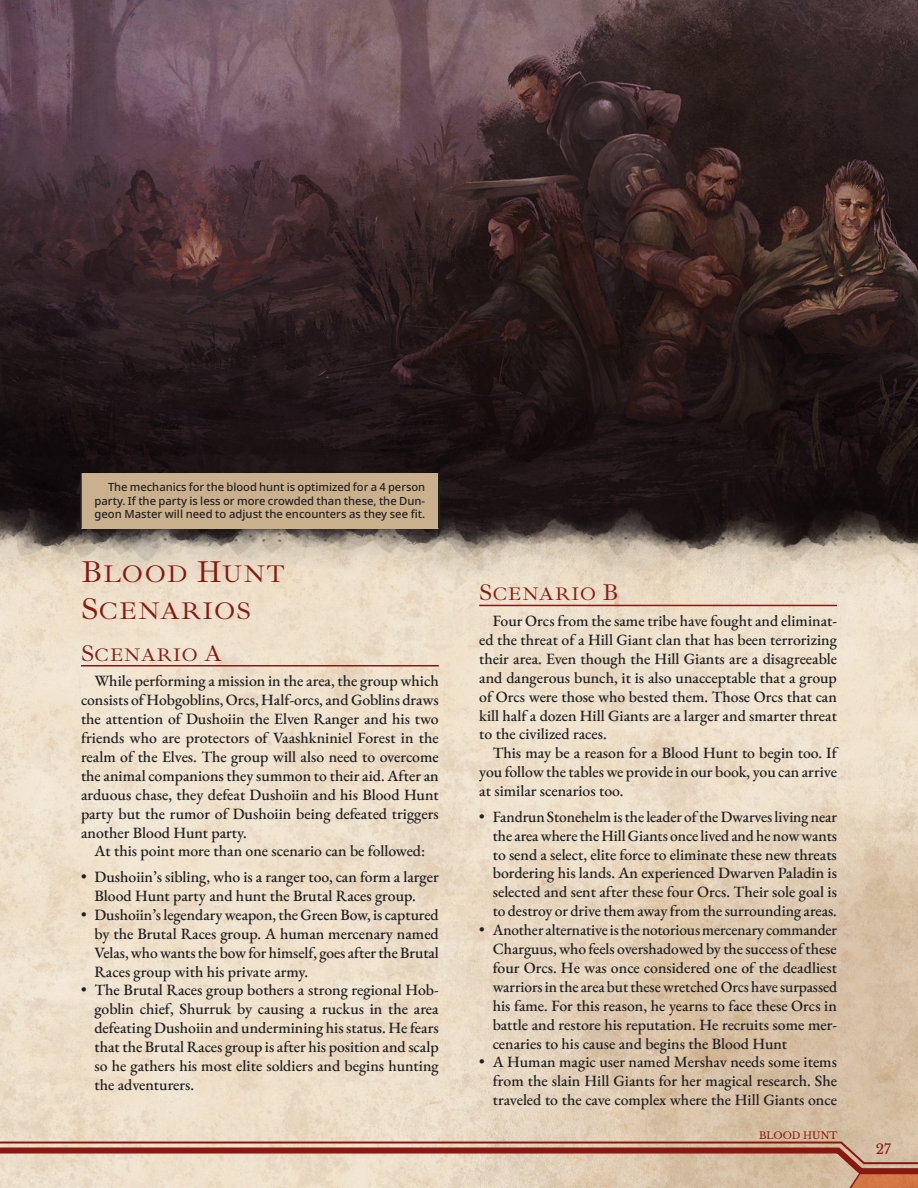
<style>
.page{position:relative;width:918px;height:1188px;background:#fff}
.page>*{position:absolute;margin:0;border:0;box-sizing:border-box;transform-origin:0 0}
.Header_1{font:30.75px/36.9px "Ibarra Real Nova";color:#8a1812}
.Header_2{font:23.25px "Ibarra Real Nova";color:#8a1812}
.Main_Body_Serif{font:500 15.75px/18.9px "EB Garamond";color:#231f20;text-align:justify}
.t1{font:13.5px "Libre Baskerville";color:#8a1812}
.C__Sidebar_Body{font:500 11.25px/13.5px "Noto Sans";color:#231f20;text-align:justify}
.t2{font:9.75px "Libre Baskerville";color:#8a1812}
</style>
<div class="page">
<img style="left:0;top:599px;width:918px;height:541px">
<img style="left:0;top:0;width:918px;height:599px">
<div style="left:427px;top:474px;width:24px;height:68px;background:#231f20;opacity:.45"></div>
<svg style="left:440px;top:480px;width:4px;height:14px"></svg>
<svg style="left:434px;top:522px;width:10px;height:14px"></svg>
<div style="left:69px;top:474px;width:24px;height:68px;background:#231f20;opacity:.45"></div>
<svg style="left:76px;top:480px;width:4px;height:14px"></svg>
<svg style="left:76px;top:522px;width:10px;height:14px"></svg>
<div style="left:81px;top:473px;width:358px;height:56px;background:#c9b18d"></div>
<hr style="left:80px;top:473px;width:2px;height:56px;background:#231f20">
<hr style="left:438px;top:473px;width:2px;height:56px;background:#231f20">
<hr style="left:81px;top:665px;width:358px;height:2px;background:#8a1812">
<hr style="left:479px;top:605px;width:358px;height:1px;background:#8a1812">
<svg style="left:0;top:1140px;width:918px;height:48px;background:#d4b19b"></svg>
<p class="C__Sidebar_Body" style="left:94px;top:481px;width:332px;text-indent:14px">The mechanics for the blood hunt is optimized for a 4 person party. If the party is less or more crowded than these, the Dun&shy;geon Master will need to adjust the encounters as they see fit.</p>
<p class="Header_1" style="left:81px;top:554px;width:206px">Blood Hunt<br>Scenarios</p>
<p class="Header_2" style="left:81px;top:640px;width:142px">Scenario A</p>
<p class="Main_Body_Serif" style="left:81px;top:672px;width:359px;text-indent:14px">While performing a mission in the area, the group which consists of Hobgoblins, Orcs, Half-orcs, and Goblins draws the attention of Dushoiin the Elven Ranger and his two friends who are protectors of Vaashkniniel Forest in the realm of the Elves. The group will also need to overcome the animal companions they summon to their aid. After an arduous chase, they defeat Dushoiin and his Blood Hunt party but the rumor of Dushoiin being defeated triggers another Blood Hunt party.</p>
<p class="Main_Body_Serif" style="left:94px;top:842px;width:332px">At this point more than one scenario can be followed:</p>
<p class="Main_Body_Serif" style="left:81px;top:867px;width:359px;text-align:center">• Dushoiin’s sibling, who is a ranger too, can form a larger<br>Blood Hunt party and hunt the Brutal Races group.</p>
<p class="Main_Body_Serif" style="left:94px;top:905px;width:346px;text-indent:-14px">• Dushoiin’s legendary weapon, the Green Bow, is captured by the Brutal Races group. A human mercenary named Velas, who wants the bow for himself, goes after the Brutal Races group with his private army.</p>
<p class="Main_Body_Serif" style="left:94px;top:981px;width:346px;text-indent:-14px">• The Brutal Races group bothers a strong regional Hob&shy;goblin chief, Shurruk by causing a ruckus in the area defeating Dushoiin and undermining his status. He fears that the Brutal Races group is after his position and scalp so he gathers his most elite soldiers and begins hunting the adventurers.</p>
<p class="Header_2" style="left:479px;top:580px;width:141px">Scenario B</p>
<p class="Main_Body_Serif" style="left:479px;top:611px;width:359px;text-indent:14px">Four Orcs from the same tribe have fought and eliminat&shy;ed the threat of a Hill Giant clan that has been terrorizing their area. Even though the Hill Giants are a disagreeable and dangerous bunch, it is also unacceptable that a group of Orcs were those who bested them. Those Orcs that can kill half a dozen Hill Giants are a larger and smarter threat to the civilized races.</p>
<p class="Main_Body_Serif" style="left:479px;top:744px;width:359px;text-indent:14px">This may be a reason for a Blood Hunt to begin too. If you follow the tables we provide in our book, you can arrive at similar scenarios too.</p>
<p class="Main_Body_Serif" style="left:493px;top:807px;width:346px;text-indent:-14px">• Fandrun Stonehelm is the leader of the Dwarves living near the area where the Hill Giants once lived and he now wants to send a select, elite force to eliminate these new threats bordering his lands. An experienced Dwarven Paladin is selected and sent after these four Orcs. Their sole goal is to destroy or drive them away from the surrounding areas.</p>
<p class="Main_Body_Serif" style="left:493px;top:921px;width:346px;text-indent:-14px">• Another alternative is the notorious mercenary commander Charguus, who feels overshadowed by the success of these four Orcs. He was once considered one of the deadliest warriors in the area but these wretched Orcs have surpassed his fame. For this reason, he yearns to face these Orcs in battle and restore his reputation. He recruits some mer&shy;cenaries to his cause and begins the Blood Hunt</p>
<p class="Main_Body_Serif" style="left:493px;top:1053px;width:346px;text-indent:-14px">• A Human magic user named Mershav needs some items from the slain Hill Giants for her magical research. She traveled to the cave complex where the Hill Giants once</p>
<p class="t2" style="left:759px;top:1129px;width:54px">BLOOD HUN</p>
<p class="t2" style="left:829px;top:1129px;width:9px">T</p>
<p class="t1" style="left:876px;top:1141px;width:17px">27</p>
</div>
